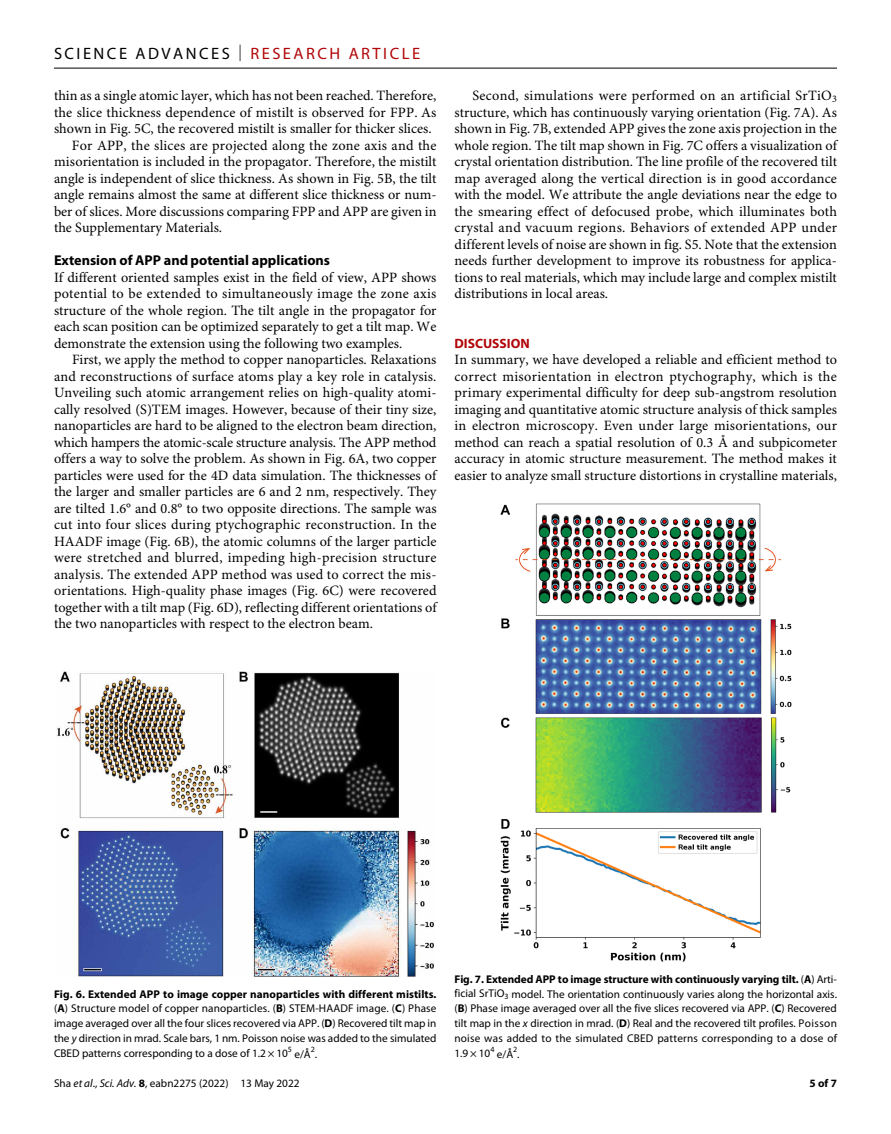
<style>
.page{position:relative;width:891px;height:1134px;background:#fff}
.page>*{position:absolute;margin:0;border:0;box-sizing:border-box;transform-origin:0 0}
.t1{font:16.5px "Myriad Pro";letter-spacing:.15em;color:#000}
.t2{font:14.25px/16.5px "Minion Pro";color:#000;text-align:justify}
.t3{font:700 14.25px "Myriad Pro";color:#000}
.t4{font:700 13.5px "Myriad Pro";color:#b10508}
.t5{font:11.25px/15px "Myriad Pro";color:#000;text-align:justify}
.t6{font:700 11.25px "Myriad Pro";color:#000}
.s1{font-weight:300}
.s2{color:#b10508}
.s3{font-weight:700}
.s4{font-style:italic}
</style>
<div class="page">
<hr style="left:54px;top:68px;width:783px;height:1px;background:#000">
<img style="left:56px;top:672px;width:378px;height:304px">
<img style="left:500px;top:503px;width:292px;height:458px">
<p class="t1" style="left:54px;top:40px;width:368px">SCIENCE ADVANCES <span class="s1">|</span> <span class="s2">RESEARCH ARTICLE</span></p>
<p class="t2" style="left:54px;top:89px;width:384px">thin as a single atomic layer, which has not been reached. Therefore,</p>
<p class="t2" style="left:54px;top:105px;width:384px">the slice thickness dependence of mistilt is observed for FPP. As</p>
<p class="t2" style="left:54px;top:122px;width:379px">shown in Fig. 5C, the recovered mistilt is smaller for thicker slices.</p>
<p class="t2" style="left:72px;top:138px;width:366px">For APP, the slices are projected along the zone axis and the</p>
<p class="t2" style="left:54px;top:155px;width:384px">misorientation is included in the propagator. Therefore, the mistilt</p>
<p class="t2" style="left:54px;top:171px;width:384px">angle is independent of slice thickness. As shown in Fig. 5B, the tilt</p>
<p class="t2" style="left:54px;top:188px;width:384px">angle remains almost the same at different slice thickness or num-</p>
<p class="t2" style="left:54px;top:204px;width:384px">ber of slices. More discussions comparing FPP and APP are given in</p>
<p class="t2" style="left:54px;top:221px;width:170px">the Supplementary Materials.</p>
<p class="t3" style="left:54px;top:249px;width:278px">Extension of APP and potential applications</p>
<p class="t2" style="left:54px;top:270px;width:384px">If different oriented samples exist in the field of view, APP shows potential to be extended to simultaneously image the zone axis structure of the whole region. The tilt angle in the propagator for each scan position can be optimized separately to get a tilt map. We demonstrate the extension using the following two examples.</p>
<p class="t2" style="left:54px;top:353px;width:384px;text-indent:18px">First, we apply the method to copper nanoparticles. Relaxations and reconstructions of surface atoms play a key role in catalysis.<br>Unveiling such atomic arrangement relies on high-quality atomi&shy;cally resolved (S)TEM images. However, because of their tiny size, nanoparticles are hard to be aligned to the electron beam direction, which hampers the atomic-scale structure analysis. The APP method offers a way to solve the problem. As shown in Fig. 6A, two copper particles were used for the 4D data simulation. The thicknesses of the larger and smaller particles are 6 and 2 nm, respectively. They are tilted 1.6° and 0.8° to two opposite directions. The sample was cut into four slices during ptychographic reconstruction. In the HAADF image (Fig. 6B), the atomic columns of the larger particle were stretched and blurred, impeding high-precision structure analysis. The extended APP method was used to correct the mis&shy;orientations. High-quality phase images (Fig. 6C) were recovered together with a tilt map (Fig. 6D), reflecting different orientations of the two nanoparticles with respect to the electron beam.</p>
<p class="t2" style="left:455px;top:89px;width:384px;text-indent:18px">Second, simulations were performed on an artificial SrTiO<sub>3 </sub>structure, which has continuously varying orientation (Fig. 7A). As shown in Fig. 7B, extended APP gives the zone axis projection in the whole region. The tilt map shown in Fig. 7C offers a visualization of crystal orientation distribution. The line profile of the recovered tilt map averaged along the vertical direction is in good accordance with the model. We attribute the angle deviations near the edge to the smearing effect of defocused probe, which illuminates both crystal and vacuum regions. Behaviors of extended APP under different levels of noise are shown in fig. S5. Note that the extension needs further development to improve its robustness for applica&shy;tions to real materials, which may include large and complex mistilt distributions in local areas.</p>
<p class="t4" style="left:454px;top:332px;width:77px">DISCUSSION</p>
<p class="t2" style="left:454px;top:353px;width:384px">In summary, we have developed a reliable and efficient method to correct misorientation in electron ptychography, which is the primary experimental difficulty for deep sub-angstrom resolution imaging and quantitative atomic structure analysis of thick samples in electron microscopy. Even under large misorientations, our method can reach a spatial resolution of 0.3 Å and subpicometer accuracy in atomic structure measurement. The method makes it easier to analyze small structure distortions in crystalline materials,</p>
<p class="t5" style="left:54px;top:986px;width:384px"><span class="s3">Fig. 6. Extended APP to image copper nanoparticles with different mistilts. </span>(<span class="s3">A</span>) Structure model of copper nanoparticles. (<span class="s3">B</span>) STEM-HAADF image. (<span class="s3">C</span>) Phase image averaged over all the four slices recovered via APP. (<span class="s3">D</span>) Recovered tilt map in the <span class="s4">y</span> direction in mrad. Scale bars, 1 nm. Poisson noise was added to the simulated CBED patterns corresponding to a dose of 1.2 × 10<sup>5</sup> e/Å<sup>2</sup>.</p>
<p class="t5" style="left:54px;top:1076px;width:247px">Sha <span class="s4">et al</span>., <span class="s4">Sci. Adv.</span> <span class="s3">8</span>, eabn2275 (2022) 13 May 2022</p>
<p class="t5" style="left:454px;top:971px;width:384px"><span class="s3">Fig. 7. Extended APP to image structure with continuously varying tilt.</span> (<span class="s3">A</span>) Arti&shy;ficial SrTiO<sub>3</sub> model. The orientation continuously varies along the horizontal axis. (<span class="s3">B</span>) Phase image averaged over all the five slices recovered via APP. (<span class="s3">C</span>) Recovered tilt map in the <span class="s4">x</span> direction in mrad. (<span class="s3">D</span>) Real and the recovered tilt profiles. Poisson noise was added to the simulated CBED patterns corresponding to a dose of 1.9 × 10<sup>4</sup> e/Å<sup>2</sup>.</p>
<p class="t6" style="left:810px;top:1074px;width:29px">5 of 7</p>
</div>
